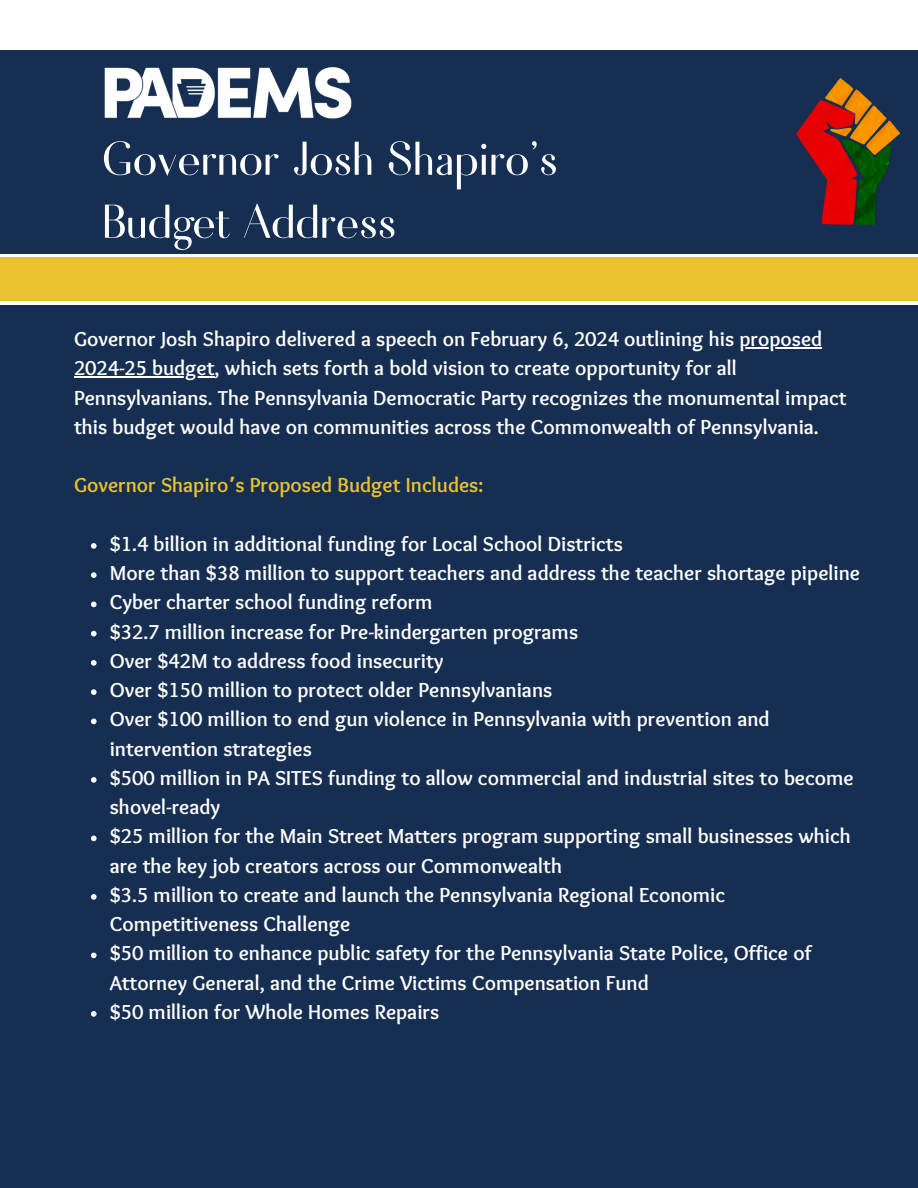
<style>
.page{position:relative;width:918px;height:1188px;background:#fff}
.page>*{position:absolute;margin:0;border:0;box-sizing:border-box;transform-origin:0 0}
.t1{font:63.3px/63px "Fiona";color:#fff}
.t2{font:700 21px/29.2px "Sukar";color:#fff}
.t3{font:700 21px "Sukar";color:#eac230}
.s1{font-family:"Noto Sans Gurmukhi"}
</style>
<div class="page">
<div style="left:0;top:257px;width:918px;height:44px;background:#eac230"></div>
<div style="left:0;top:50px;width:918px;height:203px;background:#162e51"></div>
<img style="left:104px;top:67px;width:248px;height:52px">
<div style="left:0;top:306px;width:918px;height:882px;background:#162e51"></div>
<hr style="left:740px;top:347px;width:82px;height:1px;background:#fff">
<hr style="left:74px;top:377px;width:141px;height:1px;background:#fff">
<svg style="left:91px;top:543px;width:6px;height:6px"></svg>
<svg style="left:91px;top:572px;width:6px;height:6px"></svg>
<svg style="left:91px;top:602px;width:6px;height:5px"></svg>
<svg style="left:91px;top:631px;width:6px;height:5px"></svg>
<svg style="left:91px;top:660px;width:6px;height:6px"></svg>
<svg style="left:91px;top:689px;width:6px;height:6px"></svg>
<svg style="left:91px;top:719px;width:6px;height:5px"></svg>
<svg style="left:91px;top:777px;width:6px;height:6px"></svg>
<svg style="left:91px;top:836px;width:6px;height:5px"></svg>
<svg style="left:91px;top:894px;width:6px;height:6px"></svg>
<svg style="left:91px;top:953px;width:6px;height:5px"></svg>
<svg style="left:91px;top:1011px;width:6px;height:6px"></svg>
<img style="left:796px;top:79px;width:104px;height:146px">
<h1 class="t1" style="left:102px;top:124px;width:457px">Governor Josh Shapiro’s<br>Budget Address</h1>
<p class="t2" style="left:74px;top:326px;width:774px">Governor Josh Shapiro delivered a speech on February 6, 2024 outlining his proposed 2024-25 budget, which sets forth a bold vision to create opportunity for all Pennsylvanians. The Pennsylvania Democratic Party recognizes the monumental impact this budget would have on communities across the Commonwealth of Pennsylvania.</p>
<p class="t3" style="left:74px;top:473px;width:411px">Governor Shapiro<span class="s1">’</span>s Proposed Budget Includes:</p>
<p class="t2" style="left:110px;top:531px;width:752px">$1.4 billion in additional funding for Local School Districts<br>More than $38 million to support teachers and address the teacher shortage pipeline Cyber charter school funding reform<br>$32.7 million increase for Pre-kindergarten programs<br>Over $42M to address food insecurity<br>Over $150 million to protect older Pennsylvanians<br>Over $100 million to end gun violence in Pennsylvania with prevention and intervention strategies<br>$500 million in PA SITES funding to allow commercial and industrial sites to become shovel-ready<br>$25 million for the Main Street Matters program supporting small businesses which are the key job creators across our Commonwealth<br>$3.5 million to create and launch the Pennsylvania Regional Economic Competitiveness Challenge<br>$50 million to enhance public safety for the Pennsylvania State Police, Office of Attorney General, and the Crime Victims Compensation Fund<br>$50 million for Whole Homes Repairs</p>
</div>
